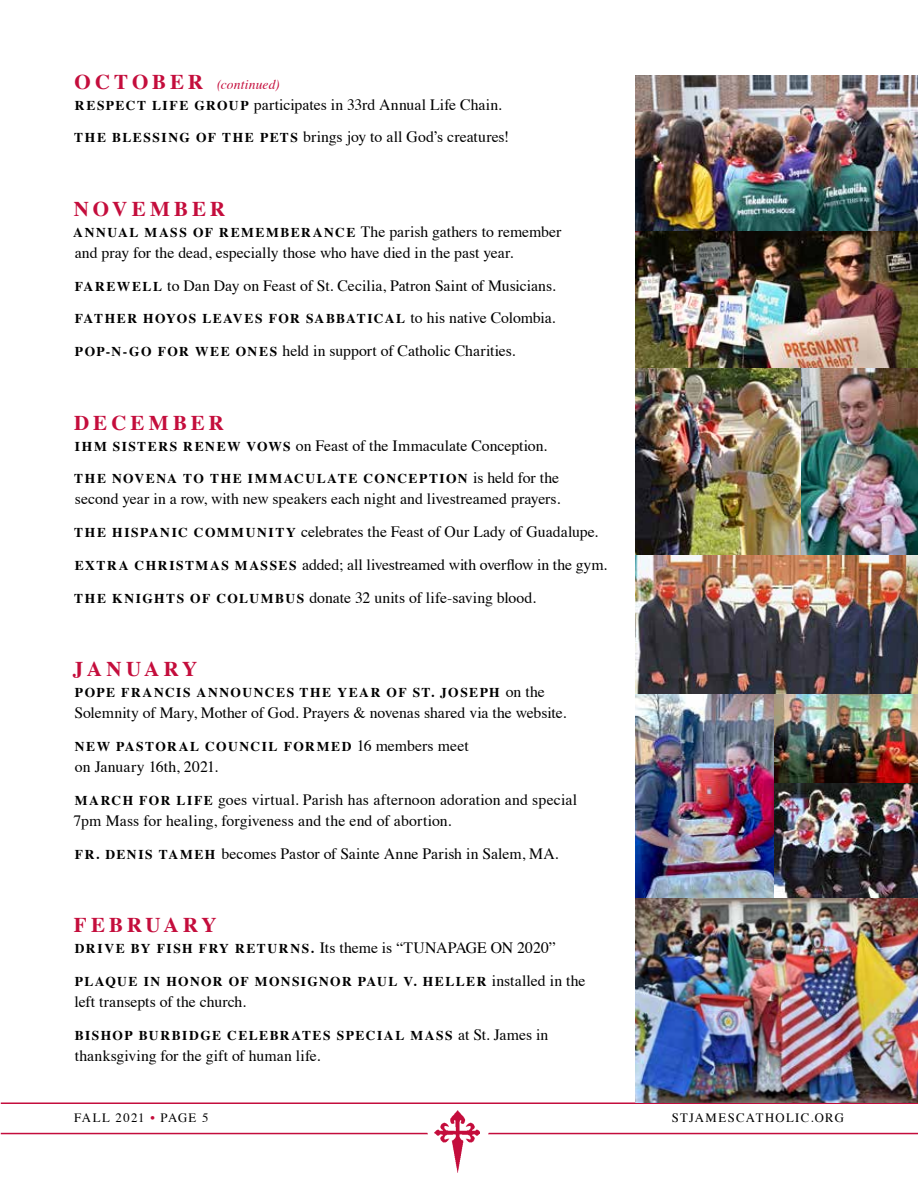
<style>
.page{position:relative;width:918px;height:1188px;background:#fff}
.page>*{position:absolute;margin:0;border:0;box-sizing:border-box;transform-origin:0 0}
.t1{font:700 21px "Times";letter-spacing:.195em;color:#c40d3c}
.t2{font:15.75px/32.8px "Times";color:#000}
.t3{font:700 13.5px "Times";letter-spacing:.105em;color:#000}
.t4{font:italic 13.5px "Times";letter-spacing:.015em;color:#c40d3c}
.t5{font:12.75px "Times";letter-spacing:.095em;color:#000}
.s1{font-weight:700;font-style:normal;font-size:21px}
.s2{font-weight:700;font-size:13.5px}
.s3{font-weight:400;font-size:15.75px}
.s4{color:#c40d3c}
</style>
<div class="page">
<img style="left:636px;top:693px;width:138px;height:205px">
<img style="left:774px;top:693px;width:144px;height:90px">
<img style="left:636px;top:555px;width:282px;height:138px">
<hr style="left:1px;top:1133px;width:917px;height:1px;background:#c40d3c">
<hr style="left:1px;top:1102px;width:917px;height:2px;background:#c40d3c">
<img style="left:636px;top:76px;width:282px;height:155px">
<img style="left:636px;top:231px;width:282px;height:138px">
<img style="left:636px;top:369px;width:166px;height:186px">
<img style="left:802px;top:369px;width:116px;height:186px">
<img style="left:774px;top:783px;width:144px;height:115px">
<img style="left:636px;top:898px;width:282px;height:204px">
<div style="left:427px;top:1111px;width:62px;height:39px;background:#fff;border-radius:50%"></div>
<img style="left:435px;top:1111px;width:44px;height:62px">
<p class="t4" style="left:75px;top:72px;width:207px"><span class="s1">O C T O B E R</span> (continued)</p>
<p class="t2" style="left:74px;top:86px;width:436px"><span class="s2">RESPECT LIFE GROUP</span> participates in 33rd Annual Life Chain.<br><span class="s2">THE BLESSING OF THE PETS</span> brings joy to all God’s creatures!</p>
<h1 class="t1" style="left:74px;top:188px;width:153px">NOVEMBER</h1>
<p class="t2" style="left:73px;top:220px;width:490px;line-height:21px"><span class="s2">ANNUAL MASS OF REMEMBERANCE</span> The parish gathers to remember and pray for the dead, especially those who have died in the past year.</p>
<p class="t2" style="left:75px;top:267px;width:482px"><span class="s2">FAREWELL</span> to Dan Day on Feast of St. Cecilia, Patron Saint of Musicians.</p>
<p class="t3" style="left:75px;top:306px;width:482px">FATHER HOYOS LEAVES FOR SABBATICAL <span class="s3">to his native Colombia.</span></p>
<p class="t2" style="left:75px;top:333px;width:442px"><span class="s2">POP-N-GO FOR WEE ONES</span> held in support of Catholic Charities.</p>
<h1 class="t1" style="left:74px;top:402px;width:151px">DECEMBER</h1>
<p class="t2" style="left:75px;top:427px;width:474px"><span class="s2">IHM SISTERS RENEW VOWS</span> on Feast of the Immaculate Conception.</p>
<p class="t3" style="left:74px;top:466px;width:486px">THE NOVENA TO THE IMMACULATE CONCEPTION <span class="s3">is held for the</span></p>
<p class="t2" style="left:74px;top:481px;width:534px">second year in a row, with new speakers each night and livestreamed prayers.<br><span class="s2">THE HISPANIC COMMUNITY</span> celebrates the Feast of Our Lady of Guadalupe.<br><span class="s2">EXTRA CHRISTMAS MASSES</span> added; all livestreamed with overflow in the gym.<br><span class="s2">THE KNIGHTS OF COLUMBUS</span> donate 32 units of life-saving blood.</p>
<h1 class="t1" style="left:73px;top:649px;width:126px">JANUARY</h1>
<p class="t3" style="left:75px;top:680px;width:472px">POPE FRANCIS ANNOUNCES THE YEAR OF ST. JOSEPH <span class="s3">on the</span></p>
<p class="t2" style="left:74px;top:695px;width:493px">Solemnity of Mary, Mother of God. Prayers &amp; novenas shared via the website.</p>
<p class="t3" style="left:75px;top:734px;width:395px">NEW PASTORAL COUNCIL FORMED <span class="s3">16 members meet</span></p>
<p class="t2" style="left:75px;top:749px;width:504px">on January 16th, 2021.<br><span class="s2">MARCH FOR LIFE</span> goes virtual. Parish has afternoon adoration and special</p>
<p class="t2" style="left:74px;top:803px;width:486px">7pm Mass for healing, forgiveness and the end of abortion.<br><span class="s2">FR. DENIS TAMEH</span> becomes Pastor of Sainte Anne Parish in Salem, MA.</p>
<h1 class="t1" style="left:74px;top:905px;width:144px">FEBRUARY</h1>
<p class="t2" style="left:75px;top:930px;width:483px"><span class="s2">DRIVE BY FISH FRY RETURNS.</span> Its theme is “TUNAPAGE ON 2020”</p>
<p class="t3" style="left:75px;top:969px;width:512px">PLAQUE IN HONOR OF MONSIGNOR PAUL V. HELLER <span class="s3">installed in the</span></p>
<p class="t2" style="left:75px;top:984px;width:173px">left transepts of the church.</p>
<p class="t3" style="left:75px;top:1022px;width:475px">BISHOP BURBIDGE CELEBRATES SPECIAL MASS <span class="s3">at St. James in</span></p>
<p class="t2" style="left:75px;top:1038px;width:247px">thanksgiving for the gift of human life.</p>
<p class="t5" style="left:74px;top:1106px;width:136px">FALL 2021 <span class="s4">•</span> PAGE 5</p>
<p class="t5" style="left:672px;top:1106px;width:174px">STJAMESCATHOLIC.ORG</p>
</div>
